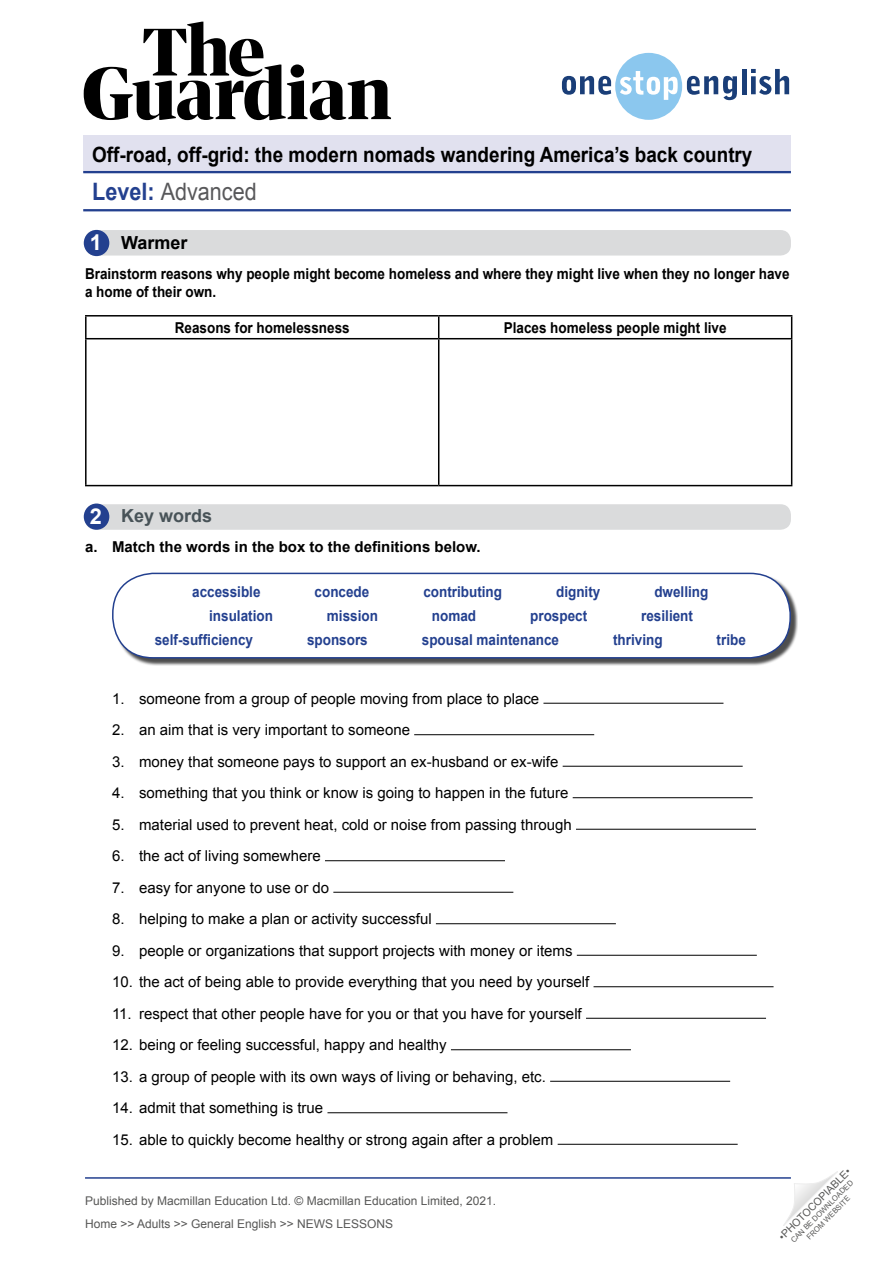
<style>
.page{position:relative;width:893px;height:1263px;background:#fff}
.page>*{position:absolute;margin:0;border:0;box-sizing:border-box;transform-origin:0 0}
.Article_Subtitle{font:24px "Arial";color:#58585a;scale:.9 1}
.WS__Exercise_title{font:700 21.9px "Arial";color:#fff}
.Article_Subtitle-2{font:700 21px "Arial";color:#000;scale:.9 1}
.WS__Exercise_title-2{font:700 18px "Arial";color:#485358}
.WS__Exercise_title-3{font:700 18px "Arial";color:#000}
.t1{font:15px "Arial";color:#000}
.WS__Body_-_rubric{font:700 15px/18px "Arial";color:#000;scale:.9 1}
.TN__Body_text{font:700 15px "Arial";color:#23408f;scale:.9 1}
.WS__Body_-_rubric-2{font:700 15px "Arial";color:#000}
.t2{font:12px/23px "Arial";color:#575756}
.t3{font:10.5px "Arial";color:#575756}
.t4{font:7.5px/9px "Arial";color:#575756;text-align:center}
.s1{font-weight:700;color:#23408f}
</style>
<div class="page">
<hr style="left:85px;top:1177px;width:706px;height:2px;background:#23408f">
<svg style="left:783px;top:1171px;width:55px;height:55px"></svg>
<div style="left:85px;top:230px;width:706px;height:26px;background:#dadbdc;border-radius:10px"></div>
<div style="left:85px;top:504px;width:706px;height:26px;background:#dadbdc;border-radius:10px"></div>
<hr style="left:85px;top:315px;width:354px;height:2px;background:#000">
<hr style="left:85px;top:317px;width:2px;height:21px;background:#000">
<hr style="left:439px;top:315px;width:353px;height:2px;background:#000">
<svg style="left:438px;top:317px;width:1px;height:21px"></svg>
<svg style="left:791px;top:317px;width:1px;height:21px"></svg>
<hr style="left:85px;top:338px;width:354px;height:1px;background:#000">
<hr style="left:85px;top:339px;width:2px;height:146px;background:#000">
<hr style="left:439px;top:338px;width:353px;height:1px;background:#000">
<hr style="left:438px;top:339px;width:1px;height:146px;background:#000">
<hr style="left:791px;top:339px;width:1px;height:146px;background:#000">
<hr style="left:85px;top:485px;width:354px;height:1px;background:#000">
<hr style="left:439px;top:485px;width:353px;height:1px;background:#000">
<div style="left:114px;top:574px;width:684px;height:92px;background:#000;opacity:.7"></div>
<div style="left:113px;top:573px;width:677px;height:85px;background:#fff;border-radius:40px"></div>
<div style="left:112px;top:573px;width:679px;height:85px;border:2px solid #23408f;border-radius:40px"></div>
<hr style="left:543px;top:703px;width:180px;height:1px;background:#000">
<hr style="left:414px;top:734px;width:180px;height:1px;background:#000">
<hr style="left:563px;top:766px;width:180px;height:1px;background:#000">
<hr style="left:573px;top:797px;width:180px;height:1px;background:#000">
<hr style="left:576px;top:829px;width:180px;height:1px;background:#000">
<hr style="left:325px;top:860px;width:180px;height:1px;background:#000">
<hr style="left:333px;top:892px;width:180px;height:1px;background:#000">
<hr style="left:436px;top:923px;width:180px;height:1px;background:#000">
<hr style="left:577px;top:955px;width:180px;height:1px;background:#000">
<hr style="left:593px;top:986px;width:180px;height:1px;background:#000">
<hr style="left:586px;top:1018px;width:180px;height:1px;background:#000">
<hr style="left:451px;top:1049px;width:180px;height:1px;background:#000">
<hr style="left:550px;top:1081px;width:180px;height:1px;background:#000">
<hr style="left:327px;top:1112px;width:180px;height:1px;background:#000">
<hr style="left:558px;top:1144px;width:180px;height:1px;background:#000">
<svg style="left:84px;top:22px;width:307px;height:98px"></svg>
<svg style="left:562px;top:53px;width:175px;height:67px"></svg>
<hr style="left:742px;top:69px;width:4px;height:25px;background:#1a3e78">
<svg style="left:751px;top:69px;width:38px;height:26px"></svg>
<hr style="left:83px;top:209px;width:708px;height:2px;background:#23408f">
<div style="left:84px;top:230px;width:25px;height:26px;background:#23408f;border-radius:50%"></div>
<div style="left:84px;top:503px;width:25px;height:27px;background:#23408f;border-radius:50%"></div>
<div style="left:83px;top:136px;width:708px;height:37px;background:#e1e1ef"></div>
<hr style="left:83px;top:171px;width:708px;height:2px;background:#23408f">
<p class="Article_Subtitle-2" style="left:92px;top:141px;width:735px">Off-road, off-grid: the modern nomads wandering America’s back country</p>
<p class="Article_Subtitle" style="left:92px;top:176px;width:184px"><span class="s1">Level:</span> Advanced</p>
<p class="WS__Exercise_title" style="left:90px;top:228px;width:14px">1</p>
<p class="WS__Exercise_title-3" style="left:121px;top:231px;width:68px">Warmer</p>
<p class="WS__Body_-_rubric" style="left:85px;top:265px;width:784px">Brainstorm reasons why people might become homeless and where they might live when they no longer have a home of their own.</p>
<p class="WS__Body_-_rubric" style="left:175px;top:319px;width:196px">Reasons for homelessness</p>
<p class="WS__Body_-_rubric" style="left:504px;top:319px;width:249px">Places homeless people might live</p>
<p class="WS__Exercise_title" style="left:90px;top:502px;width:14px">2</p>
<p class="WS__Exercise_title-2" style="left:121px;top:504px;width:93px">Key words</p>
<p class="WS__Body_-_rubric-2" style="left:85px;top:537px;width:397px">a. Match the words in the box to the definitions below.</p>
<p class="TN__Body_text" style="left:192px;top:582px;width:77px">accessible</p>
<p class="TN__Body_text" style="left:315px;top:582px;width:62px">concede</p>
<p class="TN__Body_text" style="left:423px;top:582px;width:89px">contributing</p>
<p class="TN__Body_text" style="left:556px;top:582px;width:51px">dignity</p>
<p class="TN__Body_text" style="left:654px;top:582px;width:62px">dwelling</p>
<p class="TN__Body_text" style="left:209px;top:606px;width:72px">insulation</p>
<p class="TN__Body_text" style="left:327px;top:606px;width:58px">mission</p>
<p class="TN__Body_text" style="left:432px;top:606px;width:51px">nomad</p>
<p class="TN__Body_text" style="left:530px;top:606px;width:65px">prospect</p>
<p class="TN__Body_text" style="left:641px;top:606px;width:59px">resilient</p>
<p class="TN__Body_text" style="left:155px;top:630px;width:111px">self-sufficiency</p>
<p class="TN__Body_text" style="left:307px;top:630px;width:69px">sponsors</p>
<p class="TN__Body_text" style="left:422px;top:630px;width:154px">spousal maintenance</p>
<p class="TN__Body_text" style="left:613px;top:630px;width:57px">thriving</p>
<p class="TN__Body_text" style="left:717px;top:630px;width:34px">tribe</p>
<p class="t1" style="left:112px;top:688px;width:429px">1. someone from a group of people moving from place to place</p>
<p class="t1" style="left:112px;top:720px;width:299px">2. an aim that is very important to someone</p>
<p class="t1" style="left:112px;top:751px;width:448px">3. money that someone pays to support an ex-husband or ex-wife</p>
<p class="t1" style="left:112px;top:783px;width:458px">4. something that you think or know is going to happen in the future</p>
<p class="t1" style="left:112px;top:814px;width:461px">5. material used to prevent heat, cold or noise from passing through</p>
<p class="t1" style="left:112px;top:846px;width:210px">6. the act of living somewhere</p>
<p class="t1" style="left:112px;top:877px;width:219px">7. easy for anyone to use or do</p>
<p class="t1" style="left:112px;top:909px;width:321px">8. helping to make a plan or activity successful</p>
<p class="t1" style="left:112px;top:940px;width:462px">9. people or organizations that support projects with money or items</p>
<p class="t1" style="left:112px;top:972px;width:479px">10. the act of being able to provide everything that you need by yourself</p>
<p class="t1" style="left:112px;top:1003px;width:471px">11. respect that other people have for you or that you have for yourself</p>
<p class="t1" style="left:112px;top:1035px;width:336px">12. being or feeling successful, happy and healthy</p>
<p class="t1" style="left:112px;top:1066px;width:435px">13. a group of people with its own ways of living or behaving, etc.</p>
<p class="t1" style="left:112px;top:1098px;width:213px">14. admit that something is true</p>
<p class="t1" style="left:112px;top:1129px;width:443px">15. able to quickly become healthy or strong again after a problem</p>
<p class="t2" style="left:85px;top:1189px;width:413px">Published by Macmillan Education Ltd. © Macmillan Education Limited, 2021.<br>Home &gt;&gt; Adults &gt;&gt; General English &gt;&gt; NEWS LESSONS</p>
<p class="t3" style="left:776px;top:1233px;width:99px;rotate:-45deg">•PHOTOCOPIABLE•</p>
<p class="t4" style="left:789px;top:1238px;width:86px;rotate:-45deg">CAN BE DOWNLOADED<br>FROM WEBSITE</p>
</div>
